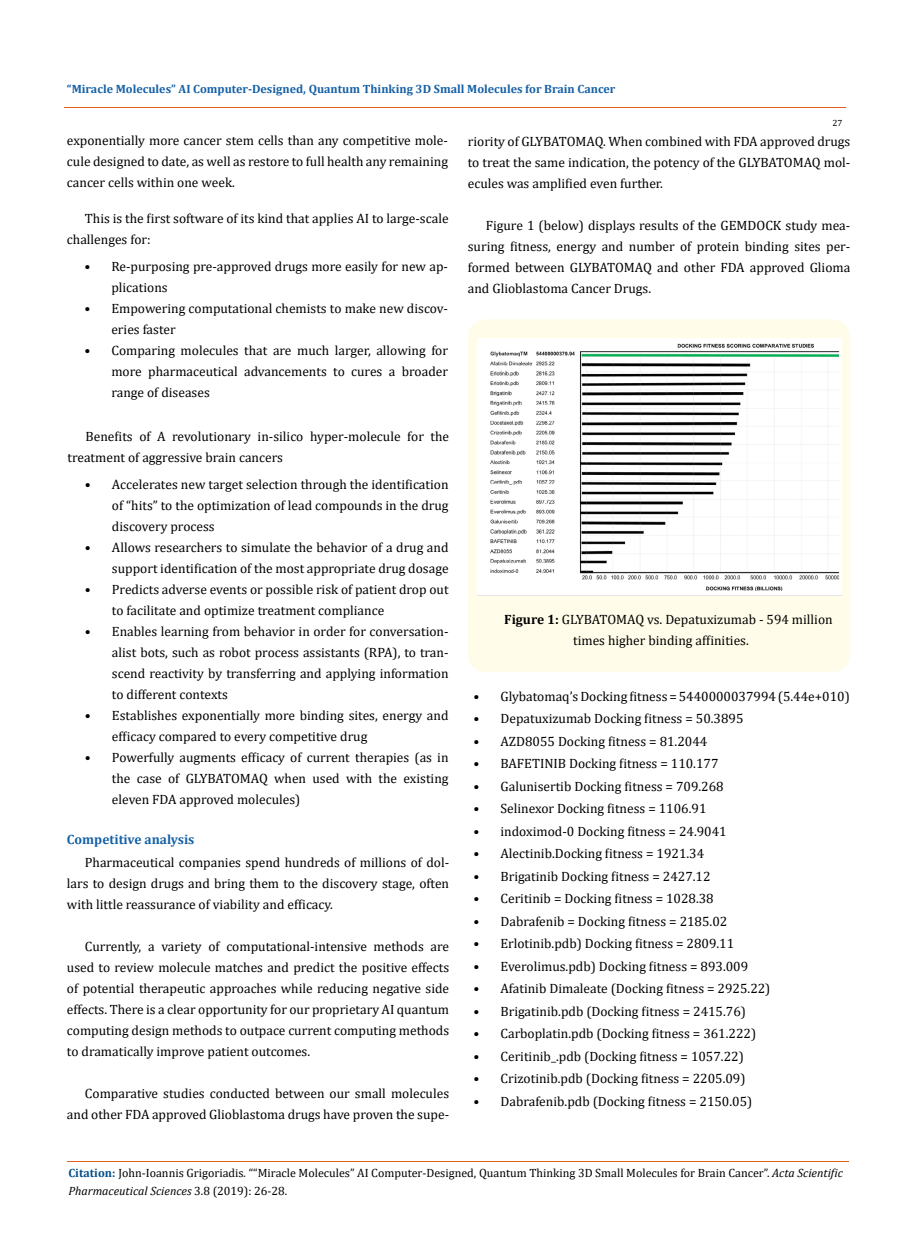
<style>
.page{position:relative;width:917px;height:1260px;background:#fff}
.page>*{position:absolute;margin:0;border:0;box-sizing:border-box;transform-origin:0 0}
.t1{font:13.5px/21px "Cambria";color:#000;text-align:justify}
.t2{font:700 13.5px "Cambria";color:#1560a6}
.t3{font:12px/18px "Cambria";color:#000}
.t4{font:700 12px "Cambria";color:#1560a6}
.t5{font:9px "Cambria";color:#000}
.s1{font-weight:700}
.s2{font-weight:700;color:#035089}
.s3{font-style:italic}
</style>
<div class="page">
<hr style="left:64px;top:108px;width:781px;height:1px;background:#e05d1a">
<hr style="left:67px;top:1161px;width:781px;height:1px;background:#e05d1a">
<div style="left:468px;top:320px;width:382px;height:352px;background:#fffde9;border-radius:18px"></div>
<img style="left:477px;top:338px;width:364px;height:258px">
<p class="t4" style="left:67px;top:80px;width:550px">“Miracle Molecules” AI Computer-Designed, Quantum Thinking 3D Small Molecules for Brain Cancer</p>
<p class="t5" style="left:832px;top:118px;width:11px">27</p>
<p class="t1" style="left:67px;top:130px;width:382px">exponentially more cancer stem cells than any competitive mole&shy;cule designed to date, as well as restore to full health any remaining cancer cells within one week.</p>
<p class="t1" style="left:67px;top:208px;width:383px;text-indent:18px">This is the first software of its kind that applies AI to large-scale challenges for:</p>
<p class="t1" style="left:111px;top:256px;width:338px;text-indent:-27px">• Re-purposing pre-approved drugs more easily for new ap&shy;plications</p>
<p class="t1" style="left:111px;top:298px;width:338px;text-indent:-27px">• Empowering computational chemists to make new discov&shy;eries faster</p>
<p class="t1" style="left:111px;top:340px;width:338px;text-indent:-27px">• Comparing molecules that are much larger, allowing for more pharmaceutical advancements to cures a broader range of diseases</p>
<p class="t1" style="left:67px;top:426px;width:383px;text-indent:18px">Benefits of A revolutionary in-silico hyper-molecule for the treatment of aggressive brain cancers</p>
<p class="t1" style="left:112px;top:473px;width:338px;text-indent:-27px">• Accelerates new target selection through the identification of “hits” to the optimization of lead compounds in the drug discovery process</p>
<p class="t1" style="left:85px;top:536px;width:365px;text-align:right">• Allows researchers to simulate the behavior of a drug and support identification of the most appropriate drug dosage</p>
<p class="t1" style="left:112px;top:578px;width:338px;text-indent:-27px">• Predicts adverse events or possible risk of patient drop out to facilitate and optimize treatment compliance</p>
<p class="t1" style="left:112px;top:620px;width:338px;text-indent:-27px">• Enables learning from behavior in order for conversation&shy;alist bots, such as robot process assistants (RPA), to tran&shy;scend reactivity by transferring and applying information to different contexts</p>
<p class="t1" style="left:112px;top:704px;width:338px;text-indent:-27px">• Establishes exponentially more binding sites, energy and efficacy compared to every competitive drug</p>
<p class="t1" style="left:112px;top:746px;width:338px;text-indent:-27px">• Powerfully augments efficacy of current therapies (as in the case of GLYBATOMAQ when used with the existing eleven FDA approved molecules)</p>
<p class="t2" style="left:67px;top:830px;width:129px">Competitive analysis</p>
<p class="t1" style="left:67px;top:852px;width:384px;text-indent:18px">Pharmaceutical companies spend hundreds of millions of dol&shy;lars to design drugs and bring them to the discovery stage, often with little reassurance of viability and efficacy.</p>
<p class="t1" style="left:67px;top:936px;width:384px;text-indent:18px">Currently, a variety of computational-intensive methods are used to review molecule matches and predict the positive effects of potential therapeutic approaches while reducing negative side effects. There is a clear opportunity for our proprietary AI quantum computing design methods to outpace current computing methods to dramatically improve patient outcomes.</p>
<p class="t1" style="left:67px;top:1083px;width:384px;text-align:right">Comparative studies conducted between our small molecules and other FDA approved Glioblastoma drugs have proven the supe-</p>
<p class="t1" style="left:468px;top:130px;width:384px">riority of GLYBATOMAQ. When combined with FDA approved drugs to treat the same indication, the potency of the GLYBATOMAQ mol&shy;ecules was amplified even further.</p>
<p class="t1" style="left:468px;top:214px;width:384px;text-indent:18px">Figure 1 (below) displays results of the GEMDOCK study mea&shy;suring fitness, energy and number of protein binding sites per&shy;formed between GLYBATOMAQ and other FDA approved Glioma and Glioblastoma Cancer Drugs.</p>
<p class="t1" style="left:573px;top:609px;width:261px;text-indent:-69px"><span class="s1">Figure 1:</span> GLYBATOMAQ vs. Depatuxizumab - 594 million times higher binding affinities.</p>
<p class="t1" style="left:473px;top:685px;width:378px">• Glybatomaq’s Docking fitness = 5440000037994 (5.44e+010)</p>
<p class="t1" style="left:473px;top:708px;width:271px">• Depatuxizumab Docking fitness = 50.3895</p>
<p class="t1" style="left:473px;top:730px;width:235px">• AZD8055 Docking fitness = 81.2044</p>
<p class="t1" style="left:473px;top:753px;width:246px">• BAFETINIB Docking fitness = 110.177</p>
<p class="t1" style="left:473px;top:775px;width:252px">• Galunisertib Docking fitness = 709.268</p>
<p class="t1" style="left:473px;top:798px;width:234px">• Selinexor Docking fitness = 1106.91</p>
<p class="t1" style="left:473px;top:820px;width:255px">• indoximod-0 Docking fitness = 24.9041</p>
<p class="t1" style="left:473px;top:843px;width:232px">• Alectinib.Docking fitness = 1921.34</p>
<p class="t1" style="left:473px;top:865px;width:238px">• Brigatinib Docking fitness = 2427.12</p>
<p class="t1" style="left:473px;top:888px;width:242px">• Ceritinib = Docking fitness = 1028.38</p>
<p class="t1" style="left:473px;top:910px;width:255px">• Dabrafenib = Docking fitness = 2185.02</p>
<p class="t1" style="left:473px;top:933px;width:262px">• Erlotinib.pdb) Docking fitness = 2809.11</p>
<p class="t1" style="left:473px;top:955px;width:276px">• Everolimus.pdb) Docking fitness = 893.009</p>
<p class="t1" style="left:473px;top:978px;width:298px">• Afatinib Dimaleate (Docking fitness = 2925.22)</p>
<p class="t1" style="left:473px;top:1000px;width:274px">• Brigatinib.pdb (Docking fitness = 2415.76)</p>
<p class="t1" style="left:473px;top:1023px;width:284px">• Carboplatin.pdb (Docking fitness = 361.222)</p>
<p class="t1" style="left:473px;top:1045px;width:272px">• Ceritinib_.pdb (Docking fitness = 1057.22)</p>
<p class="t1" style="left:473px;top:1068px;width:273px">• Crizotinib.pdb (Docking fitness = 2205.09)</p>
<p class="t1" style="left:473px;top:1090px;width:280px">• Dabrafenib.pdb (Docking fitness = 2150.05)</p>
<p class="t3" style="left:68px;top:1164px;width:776px"><span class="s2">Citation:</span> John-Ioannis Grigoriadis<span class="s3">.</span> ““Miracle Molecules” AI Computer-Designed, Quantum Thinking 3D Small Molecules for Brain Cancer”. <span class="s3">Acta Scientific<br>Pharmaceutical Sciences</span> 3.8 (2019): 26-28.</p>
</div>
